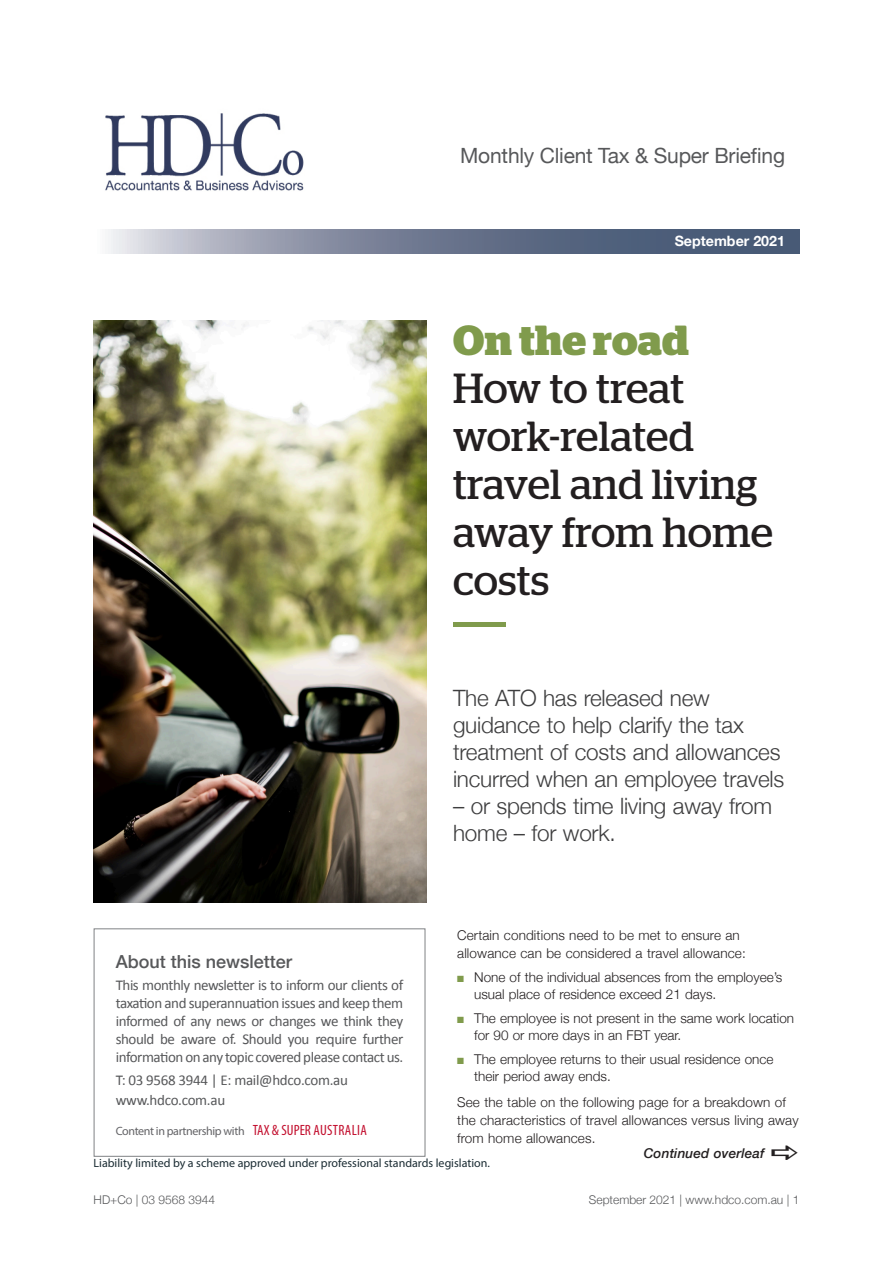
<style>
.page{position:relative;width:893px;height:1263px;background:#fff}
.page>*{position:absolute;margin:0;border:0;box-sizing:border-box;transform-origin:0 0}
.t1{font:42px/48px "Stag";letter-spacing:.005em;color:#231f20}
.t2{font:700 42px "Stag";letter-spacing:.005em;color:#809b4c}
.t3{font:300 22.5px/27px "Helvetica Neue";letter-spacing:-.01em;color:#3e3e3f}
.t4{font:21px "Helvetica Neue";letter-spacing:-.01em;color:#57585a}
.t5{font:500 18px "Helvetica Neue";color:#57585a}
.t6{font:15px/18px "Calibri";letter-spacing:-.03em;color:#57585a;text-align:justify}
.t7{font:700 14.25px "Helvetica Neue";color:#fff}
.t8{font:300 13.5px/18px "Helvetica Neue";color:#231f20}
.t9{font:italic 500 13.5px "Helvetica Neue";letter-spacing:.01em;color:#231f20}
.t10{font:12px "Myriad Pro";color:#1b2c33}
.t11{font:300 12px "Helvetica Neue";color:#57585a}
.t12{font:12px "Myriad Pro";letter-spacing:-.03em;color:#636366}
.s1{font-stretch:condensed;font-size:14.85px;color:#c3102f}
.s2{color:#809b4c}
</style>
<div class="page">
<hr style="left:453px;top:622px;width:53px;height:4px;background:#809b4c">
<img style="left:93px;top:321px;width:334px;height:582px">
<div style="left:94px;top:928px;width:331px;height:229px;border:1px solid #808285"></div>
<svg style="left:108px;top:230px;width:691px;height:23px;background:#788298"></svg>
<img style="left:105px;top:113px;width:199px;height:78px">
<h3 class="t4" style="left:460px;top:140px;width:326px">Monthly Client Tax &amp; Super Briefing</h3>
<p class="t7" style="left:675px;top:229px;width:112px">September 2021</p>
<h1 class="t2" style="left:453px;top:315px;width:238px">On the road</h1>
<h1 class="t1" style="left:453px;top:363px;width:321px">How to treat work-related travel and living away from home costs</h1>
<h3 class="t5" style="left:116px;top:947px;width:178px">About this newsletter</h3>
<p class="t6" style="left:116px;top:976px;width:289px">This monthly newsletter is to inform our clients of taxation and superannuation issues and keep them informed of any news or changes we think they should be aware of. Should you require further information on any topic covered please contact us.</p>
<p class="t6" style="left:116px;top:1069px;width:234px;line-height:20.1px">T: 03 9568 3944 | E: mail@hdco.com.au www.hdco.com.au</p>
<p class="t12" style="left:116px;top:1124px;width:253px">Content in partnership with <span class="s1">TAX &amp; SUPER AUSTRALIA</span></p>
<h2 class="t3" style="left:453px;top:683px;width:333px">The ATO has released new guidance to help clarify the tax treatment of costs and allowances incurred when an employee travels</h2>
<h2 class="t3" style="left:453px;top:791px;width:321px">– or spends time living away from home – for work.</h2>
<p class="t8" style="left:457px;top:925px;width:290px">Certain conditions need to be met to ensure an allowance can be considered a travel allowance:</p>
<p class="t8" style="left:474px;top:967px;width:310px;line-height:17.2px;text-indent:-17px"><span class="s2">■</span> None of the individual absences from the employee’s usual place of residence exceed 21 days.</p>
<p class="t8" style="left:474px;top:1008px;width:321px;line-height:17.2px;text-indent:-17px"><span class="s2">■</span> The employee is not present in the same work location for 90 or more days in an FBT year.</p>
<p class="t8" style="left:474px;top:1049px;width:301px;line-height:17.2px;text-indent:-17px"><span class="s2">■</span> The employee returns to their usual residence once their period away ends.</p>
<p class="t8" style="left:457px;top:1092px;width:343px">See the table on the following page for a breakdown of the characteristics of travel allowances versus living away from home allowances.</p>
<p class="t10" style="left:94px;top:1156px;width:398px">Liability limited by a scheme approved under professional standards legislation.</p>
<p class="t9" style="left:644px;top:1141px;width:122px">Continued overleaf</p>
<p class="t11" style="left:94px;top:1190px;width:123px">HD+Co | 03 9568 3944</p>
<p class="t11" style="left:589px;top:1190px;width:212px">September 2021 | www.hdco.com.au | 1</p>
</div>
